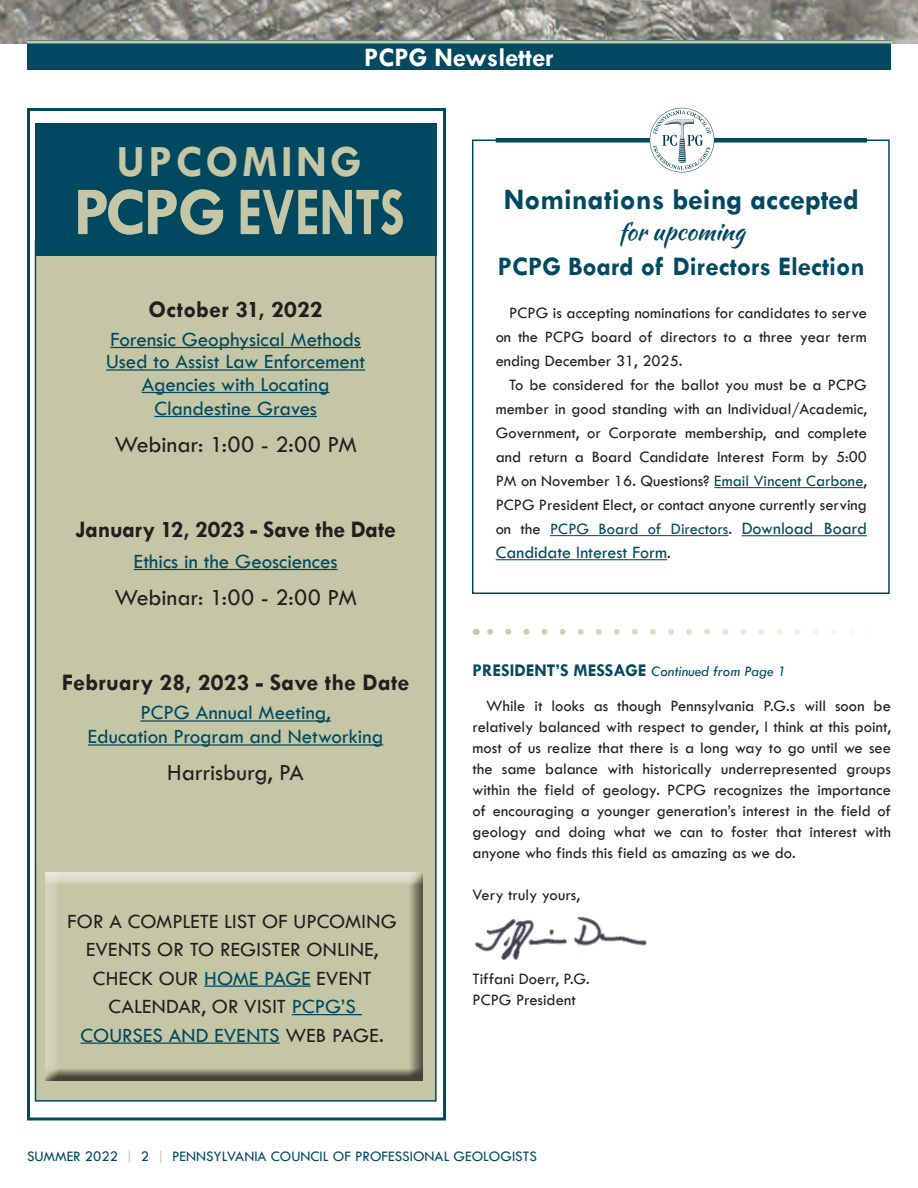
<style>
.page{position:relative;width:918px;height:1188px;background:#fff}
.page>*{position:absolute;margin:0;border:0;box-sizing:border-box;transform-origin:0 0}
.t1{font:700 69px "Tw Cen";color:#c4c6a5}
.t2{font:700 45px "Tw Cen";letter-spacing:.075em;color:#c4c6a5}
.t3{font:700 30px "Tw Cen";color:#004960}
.t4{font:700 27px "Tw Cen";color:#004960}
.t5{font:700 27px "Tw Cen";color:#fff}
.t6{font:700 24px "Tw Cen";letter-spacing:.005em;color:#231f20}
.t7{font:24px "Tw Cen";letter-spacing:-.01em;color:#231f20}
.t8{font:24px "Kaushan Script";color:#004960}
.t9{font:21px "Tw Cen";color:#004960}
.t10{font:21px/28.5px "Tw Cen";color:#231f20;text-align:center}
.t11{font:700 18px "Tw Cen";color:#004960}
.t12{font:18px "Tw Cen";letter-spacing:-.005em;color:#004960}
.t13{font:16.5px/24px "Tw Cen";color:#231f20;text-align:justify}
.t14{font:15px "Tw Cen";color:#004960}
.s1{color:#004960}
.s2{font-size:18px;color:#004960}
.s3{font-size:16.5px;color:#231f20}
.s4{font-weight:400;font-style:italic;font-size:15px}
.s5{color:#c4c6a5}
</style>
<div class="page">
<img style="left:0;top:0;width:918px;height:44px">
<div style="left:27px;top:40px;width:864px;height:30px;background:#004960"></div>
<svg style="left:27px;top:40px;width:864px;height:4px;background:#93a693"></svg>
<div style="left:35px;top:239px;width:402px;height:863px;background:#c4c6a5;border:2px solid #004960"></div>
<div style="left:35px;top:123px;width:402px;height:133px;background:#004960"></div>
<div style="left:27px;top:108px;width:419px;height:1012px;border:3px solid #004960"></div>
<div style="left:45px;top:873px;width:379px;height:209px;background:#231f20;opacity:.75"></div>
<hr style="left:204px;top:986px;width:107px;height:1px;background:#004960">
<hr style="left:292px;top:1014px;width:70px;height:1px;background:#004960">
<hr style="left:81px;top:1043px;width:199px;height:1px;background:#004960">
<hr style="left:110px;top:347px;width:251px;height:1px;background:#004960">
<hr style="left:106px;top:369px;width:259px;height:2px;background:#004960">
<hr style="left:142px;top:392px;width:188px;height:1px;background:#004960">
<hr style="left:154px;top:416px;width:163px;height:1px;background:#004960">
<hr style="left:134px;top:569px;width:203px;height:1px;background:#004960">
<hr style="left:140px;top:720px;width:191px;height:2px;background:#004960">
<hr style="left:88px;top:744px;width:295px;height:2px;background:#004960">
<img style="left:475px;top:916px;width:172px;height:44px">
<svg style="left:487px;top:629px;width:349px;height:6px"></svg>
<div style="left:472px;top:140px;width:418px;height:454px;border:2px solid #004960"></div>
<hr style="left:714px;top:487px;width:149px;height:1px;background:#004960">
<hr style="left:550px;top:535px;width:179px;height:1px;background:#004960">
<hr style="left:742px;top:535px;width:125px;height:1px;background:#004960">
<hr style="left:496px;top:559px;width:171px;height:1px;background:#004960">
<hr style="left:496px;top:138px;width:371px;height:4px;background:#004960">
<svg style="left:650px;top:108px;width:64px;height:64px"></svg>
<h3 class="t5" style="left:364px;top:41px;width:191px">PCPG Newsletter</h3>
<p class="t2" style="left:117px;top:134px;width:246px">UPCOMING</p>
<p class="t1" style="left:73px;top:171px;width:333px">PCPG EVENTS</p>
<p class="t6" style="left:149px;top:295px;width:176px">October 31, 2022</p>
<p class="t9" style="left:110px;top:327px;width:252px">Forensic Geophysical Methods</p>
<p class="t9" style="left:106px;top:349px;width:260px">Used to Assist Law Enforcement</p>
<p class="t9" style="left:142px;top:372px;width:189px">Agencies with Locating</p>
<p class="t9" style="left:154px;top:396px;width:164px">Clandestine Graves</p>
<p class="t7" style="left:114px;top:430px;width:244px">Webinar: 1:00 - 2:00 PM</p>
<p class="t6" style="left:76px;top:515px;width:322px">January 12, 2023 - Save the Date</p>
<p class="t9" style="left:134px;top:549px;width:205px">Ethics in the Geosciences</p>
<p class="t7" style="left:114px;top:583px;width:244px">Webinar: 1:00 - 2:00 PM</p>
<p class="t6" style="left:62px;top:668px;width:349px">February 28, 2023 - Save the Date</p>
<p class="t9" style="left:140px;top:700px;width:192px">PCPG Annual Meeting,</p>
<p class="t9" style="left:88px;top:724px;width:297px">Education Program and Networking</p>
<p class="t7" style="left:167px;top:758px;width:138px">Harrisburg, PA</p>
<p class="t10" style="left:68px;top:907px;width:331px">FOR A COMPLETE LIST OF UPCOMING<br>EVENTS OR TO REGISTER ONLINE,<br>CHECK OUR <span class="s1">HOME PAGE</span> EVENT<br>CALENDAR, OR VISIT <span class="s1">PCPG’S<br>COURSES AND EVENTS</span> WEB PAGE.</p>
<p class="t3" style="left:504px;top:181px;width:357px">Nominations being accepted</p>
<p class="t8" style="left:618px;top:214px;width:128px">for upcoming</p>
<p class="t4" style="left:498px;top:250px;width:368px">PCPG Board of Directors Election</p>
<p class="t13" style="left:496px;top:301px;width:373px;text-indent:13px">PCPG is accepting nominations for candidates to serve on the PCPG board of directors to a three year term ending December 31, 2025.</p>
<p class="t13" style="left:496px;top:373px;width:373px;text-indent:13px">To be considered for the ballot you must be a PCPG member in good standing with an Individual/Academic, Government, or Corporate membership, and complete and return a Board Candidate Interest Form by 5:00<br>PM on November 16. Questions? <span class="s1">Email Vincent Carbone</span>, PCPG President Elect, or contact anyone currently serving on the <span class="s1">PCPG Board of Directors</span>. <span class="s2">Download Board</span></p>
<p class="t12" style="left:496px;top:542px;width:177px">Candidate Interest Form<span class="s3">.</span></p>
<p class="t11" style="left:472px;top:660px;width:315px">PRESIDENT’S MESSAGE <span class="s4">Continued from Page 1</span></p>
<p class="t13" style="left:473px;top:695px;width:420px;line-height:21px;text-indent:13px">While it looks as though Pennsylvania P.G.s will soon be relatively balanced with respect to gender, I think at this point, most of us realize that there is a long way to go until we see the same balance with historically underrepresented groups within the field of geology. PCPG recognizes the importance of encouraging a younger generation’s interest in the field of geology and doing what we can to foster that interest with anyone who finds this field as amazing as we do.</p>
<p class="t13" style="left:473px;top:883px;width:109px">Very truly yours,</p>
<p class="t13" style="left:473px;top:967px;width:119px">Tiffani Doerr, P.G.</p>
<p class="t13" style="left:473px;top:988px;width:105px">PCPG President</p>
<p class="t14" style="left:27px;top:1147px;width:511px">SUMMER 2022 <span class="s5">|</span> 2 <span class="s5">|</span> PENNSYLVANIA COUNCIL OF PROFESSIONAL GEOLOGISTS</p>
</div>
